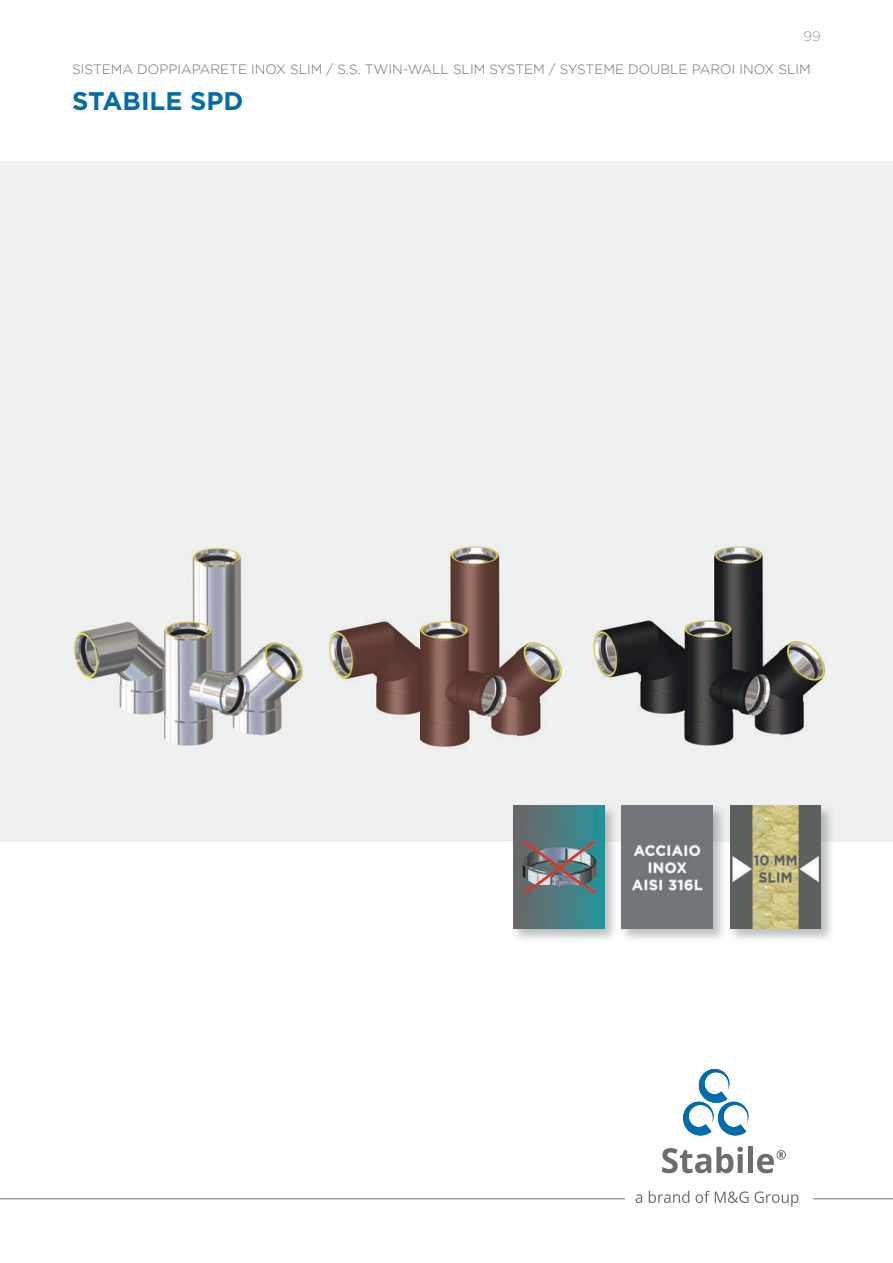
<style>
.page{position:relative;width:893px;height:1263px;background:#fff}
.page>*{position:absolute;margin:0;border:0;box-sizing:border-box;transform-origin:0 0}
.t1{font:700 25.5px "Gotham";color:#006daa}
.t2{font:300 13.5px "Gotham";color:#6c6d70}
.t3{font:200 13.5px "Gotham";color:#6c6d70}
</style>
<div class="page">
<div style="left:0;top:162px;width:893px;height:680px;background:#eff0f0"></div>
<svg style="left:683px;top:1069px;width:66px;height:67px"></svg>
<svg style="left:636px;top:1194px;width:6px;height:9px"></svg>
<svg style="left:649px;top:1191px;width:40px;height:12px"></svg>
<svg style="left:695px;top:1191px;width:53px;height:12px"></svg>
<svg style="left:754px;top:1191px;width:44px;height:15px"></svg>
<svg style="left:662px;top:1147px;width:81px;height:26px"></svg>
<div style="left:748px;top:1147px;width:5px;height:26px;background:#6c6d70"></div>
<svg style="left:757px;top:1150px;width:29px;height:23px"></svg>
<hr style="left:0;top:1198px;width:625px;height:1px;background:#6c6d70">
<hr style="left:813px;top:1198px;width:80px;height:1px;background:#6c6d70">
<img style="left:593px;top:546px;width:233px;height:199px">
<img style="left:326px;top:546px;width:237px;height:203px">
<img style="left:73px;top:548px;width:231px;height:200px">
<img style="left:513px;top:805px;width:319px;height:135px">
<img style="left:730px;top:806px;width:91px;height:122px">
<img style="left:622px;top:806px;width:90px;height:122px">
<img style="left:513px;top:806px;width:91px;height:122px">
<p class="t3" style="left:804px;top:27px;width:19px">99</p>
<p class="t2" style="left:72px;top:62px;width:740px">SISTEMA DOPPIAPARETE INOX SLIM / S.S. TWIN-WALL SLIM SYSTEM / SYSTEME DOUBLE PAROI INOX SLIM</p>
<h1 class="t1" style="left:72px;top:84px;width:173px">STABILE SPD</h1>
</div>
